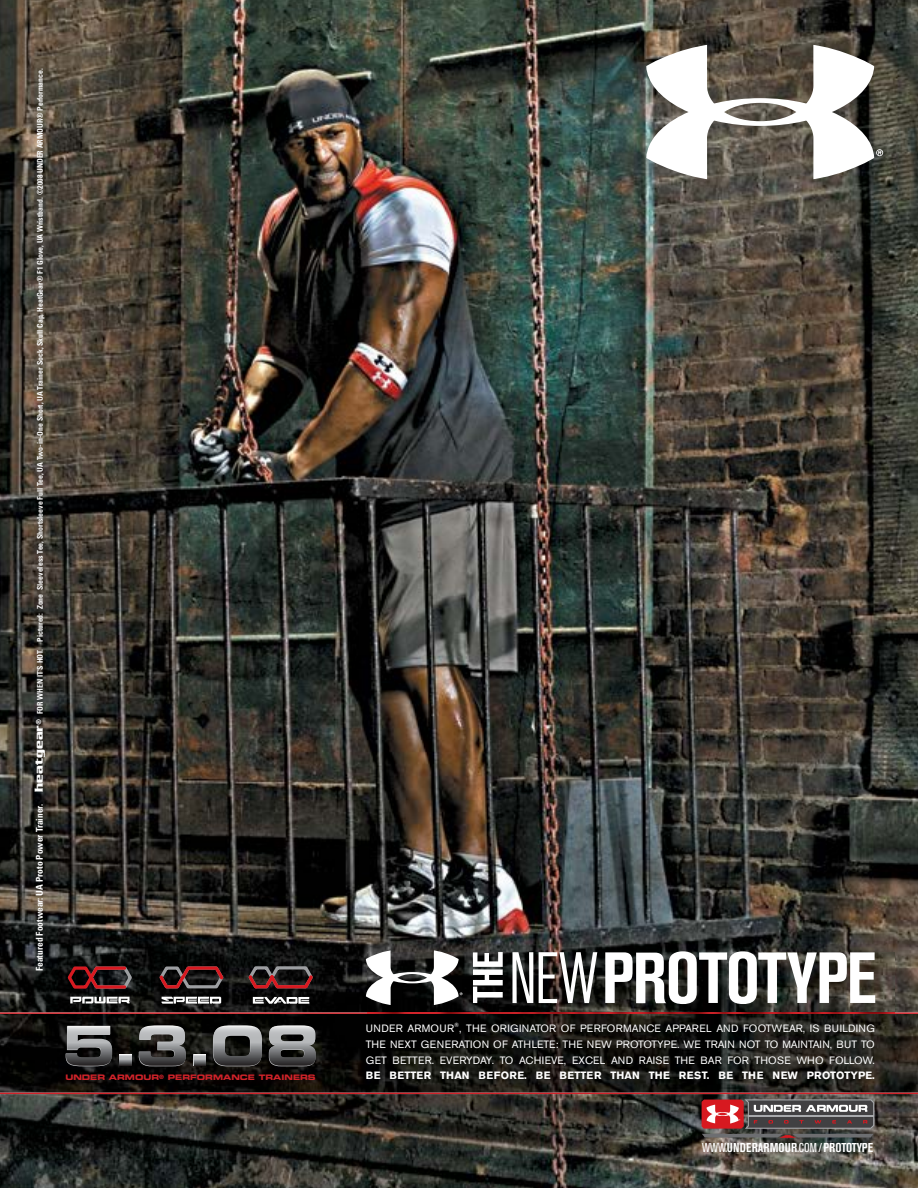
<style>
.page{position:relative;width:918px;height:1188px;background:#fff}
.page>*{position:absolute;margin:0;border:0;box-sizing:border-box;transform-origin:0 0}
.t1{font:700 condensed 12.75px "Akzidenz Grotesk BE";letter-spacing:.01em;color:#fff}
.t2{font:10.5px/15.9px "Akzidenz Grotesk BE";color:#fff;text-align:justify}
.t3{font:700 10.5px "Akzidenz Grotesk BE";letter-spacing:.01em;color:#fff}
.t4{font:700 condensed 7.8px "Univers";color:#fff}
.t5{font:7.5px "Eurostile LT Std Bold Ex 2";color:#d2232a}
.s1{font-size:9.45px}
.s2{font-family:"Serpentine";font-stretch:normal;font-size:12.45px}
.s3{font-weight:400}
</style>
<div class="page">
<img style="left:0;top:0;width:918px;height:1188px">
<img style="left:0;top:1014px;width:918px;height:79px">
<hr style="left:0;top:1012px;width:918px;height:2px;background:#d2232a">
<hr style="left:0;top:1093px;width:918px;height:1px;background:#d2232a">
<svg style="left:702px;top:1099px;width:172px;height:38px;background:#7b5d5f"></svg>
<img style="left:367px;top:952px;width:528px;height:72px">
<svg style="left:366px;top:950px;width:97px;height:55px"></svg>
<svg style="left:512px;top:952px;width:85px;height:51px"></svg>
<svg style="left:605px;top:951px;width:270px;height:53px"></svg>
<svg style="left:473px;top:952px;width:30px;height:51px"></svg>
<svg style="left:646px;top:45px;width:237px;height:134px"></svg>
<div style="left:120px;top:1055px;width:11px;height:11px;background:#272324"></div>
<div style="left:194px;top:1055px;width:11px;height:11px;background:#272324"></div>
<svg style="left:66px;top:1026px;width:46px;height:40px;background:#6f6f71"></svg>
<svg style="left:120px;top:1054px;width:11px;height:11px"></svg>
<svg style="left:139px;top:1025px;width:47px;height:41px;background:#666"></svg>
<svg style="left:194px;top:1054px;width:12px;height:11px"></svg>
<svg style="left:213px;top:1025px;width:49px;height:41px;background:#666667"></svg>
<svg style="left:269px;top:1025px;width:47px;height:41px;background:#717273"></svg>
<svg style="left:68px;top:967px;width:64px;height:22px"></svg>
<svg style="left:70px;top:997px;width:60px;height:7px"></svg>
<svg style="left:160px;top:966px;width:63px;height:22px"></svg>
<svg style="left:162px;top:997px;width:59px;height:7px"></svg>
<svg style="left:249px;top:966px;width:64px;height:22px"></svg>
<svg style="left:253px;top:997px;width:56px;height:7px"></svg>
<p class="t4" style="left:35px;top:971px;width:904px;rotate:-90deg"><span class="s1">Featured Footwear: UA Proto Power Trainer.</span> <span class="s2">heatgear</span><sup>®</sup> FOR WHEN IT’S HOT. Pictured: Zone Sleeveless Tee, Shortsleeve Full Tee, UA Two-in-One Short, UA Trainer Sock, Skull Cap, HeatGear® F1 Glove, UA Wristband. ©2008 UNDER ARMOUR® Performance.</p>
<p class="t5" style="left:65px;top:1072px;width:252px">UNDER ARMOUR<sup>®</sup> PERFORMANCE TRAINERS</p>
<p class="t2" style="left:366px;top:1020px;width:511px">UNDER ARMOUR<sup>®</sup>, THE ORIGINATOR OF PERFORMANCE APPAREL AND FOOTWEAR, IS BUILDING THE NEXT GENERATION OF ATHLETE: THE NEW PROTOTYPE. WE TRAIN NOT TO MAINTAIN, BUT TO GET BETTER. EVERYDAY. TO ACHIEVE, EXCEL AND RAISE THE BAR FOR THOSE WHO FOLLOW.</p>
<h2 class="t3" style="left:366px;top:1070px;width:511px">BE BETTER THAN BEFORE. BE BETTER THAN THE REST. BE THE NEW PROTOTYPE.</h2>
<h1 class="t1" style="left:702px;top:1140px;width:172px"><span class="s3">WWW.</span>UNDERARMOUR<span class="s3">.COM /</span> PROTOTYPE</h1>
</div>
